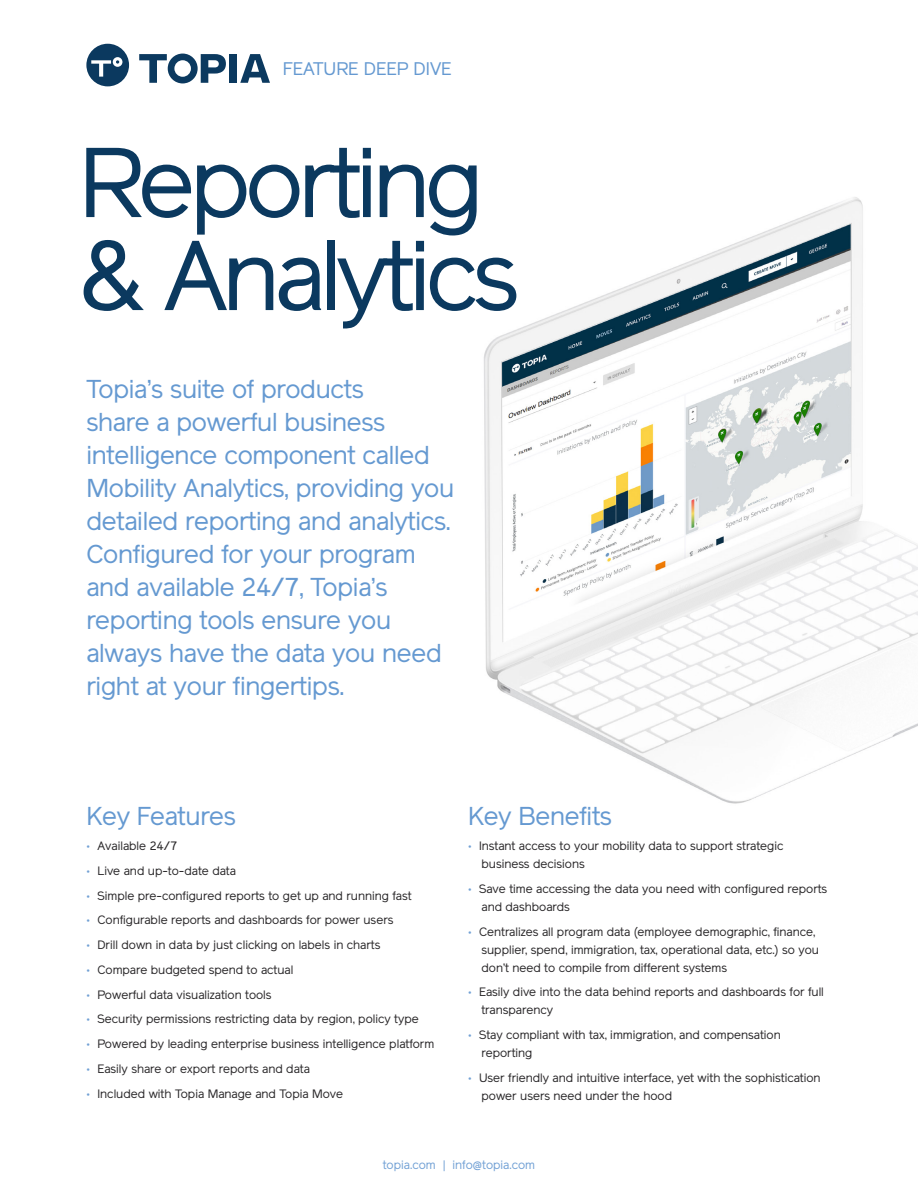
<style>
.page{position:relative;width:918px;height:1188px;background:#fff}
.page>*{position:absolute;margin:0;border:0;box-sizing:border-box;transform-origin:0 0}
.Page_Title{font:97.5px/93px "Reader";letter-spacing:-.05em;color:#0b395f}
.Subhead{font:25.5px/33px "Reader";letter-spacing:-.01em;color:#6599d1}
.Datasheet_Type{font:18px "Reader";color:#6599d1}
.t1{font:12px/18px "Reader";color:#292729}
.t2{font:12px "Reader";color:#72a1d5}
.s1{color:#72a1d5}
</style>
<div class="page">
<img style="left:484px;top:197px;width:434px;height:607px">
<svg style="left:139px;top:54px;width:87px;height:29px"></svg>
<div style="left:229px;top:54px;width:8px;height:29px;background:#0b395f"></div>
<svg style="left:240px;top:54px;width:30px;height:29px"></svg>
<svg style="left:86px;top:44px;width:43px;height:42px"></svg>
<p class="Datasheet_Type" style="left:283px;top:58px;width:170px">FEATURE DEEP DIVE</p>
<p class="Page_Title" style="left:79px;top:136px;width:442px">Reporting &amp; Analytics</p>
<p class="Subhead" style="left:86px;top:372px;width:369px">Topia’s suite of products<br>share a powerful business intelligence component called<br>Mobility Analytics, providing you detailed reporting and analytics.<br>Configured for your program and available 24/7, Topia’s reporting tools ensure you always have the data you need right at your fingertips.</p>
<p class="Subhead" style="left:86px;top:800px;width:151px">Key Features</p>
<p class="t1" style="left:86px;top:837px;width:92px"><span class="s1">•</span> Available 24/7</p>
<p class="t1" style="left:86px;top:861px;width:151px"><span class="s1">•</span> Live and up-to-date data</p>
<p class="t1" style="left:86px;top:886px;width:327px"><span class="s1">•</span> Simple pre-configured reports to get up and running fast</p>
<p class="t1" style="left:86px;top:911px;width:309px"><span class="s1">•</span> Configurable reports and dashboards for power users</p>
<p class="t1" style="left:86px;top:936px;width:296px"><span class="s1">•</span> Drill down in data by just clicking on labels in charts</p>
<p class="t1" style="left:86px;top:960px;width:209px"><span class="s1">•</span> Compare budgeted spend to actual</p>
<p class="t1" style="left:86px;top:985px;width:187px"><span class="s1">•</span> Powerful data visualization tools</p>
<p class="t1" style="left:86px;top:1010px;width:334px"><span class="s1">•</span> Security permissions restricting data by region, policy type</p>
<p class="t1" style="left:86px;top:1035px;width:349px"><span class="s1">•</span> Powered by leading enterprise business intelligence platform</p>
<p class="t1" style="left:86px;top:1059px;width:225px"><span class="s1">•</span> Easily share or export reports and data</p>
<p class="t1" style="left:86px;top:1084px;width:258px"><span class="s1">•</span> Included with Topia Manage and Topia Move</p>
<p class="Subhead" style="left:468px;top:800px;width:145px">Key Benefits</p>
<p class="t1" style="left:482px;top:837px;width:304px;text-indent:-14px"><span class="s1">•</span> Instant access to your mobility data to support strategic business decisions</p>
<p class="t1" style="left:482px;top:879px;width:347px;text-indent:-14px"><span class="s1">•</span> Save time accessing the data you need with configured reports and dashboards</p>
<p class="t1" style="left:482px;top:922px;width:339px;text-indent:-14px"><span class="s1">•</span> Centralizes all program data (employee demographic, finance, supplier, spend, immigration, tax, operational data, etc.) so you don’t need to compile from different systems</p>
<p class="t1" style="left:482px;top:983px;width:344px;text-indent:-14px"><span class="s1">•</span> Easily dive into the data behind reports and dashboards for full transparency</p>
<p class="t1" style="left:482px;top:1026px;width:301px;text-indent:-14px"><span class="s1">•</span> Stay compliant with tax, immigration, and compensation reporting</p>
<p class="t1" style="left:482px;top:1068px;width:341px;text-indent:-14px"><span class="s1">•</span> User friendly and intuitive interface, yet with the sophistication power users need under the hood</p>
<p class="t2" style="left:383px;top:1158px;width:154px">topia.com | info@topia.com</p>
</div>
